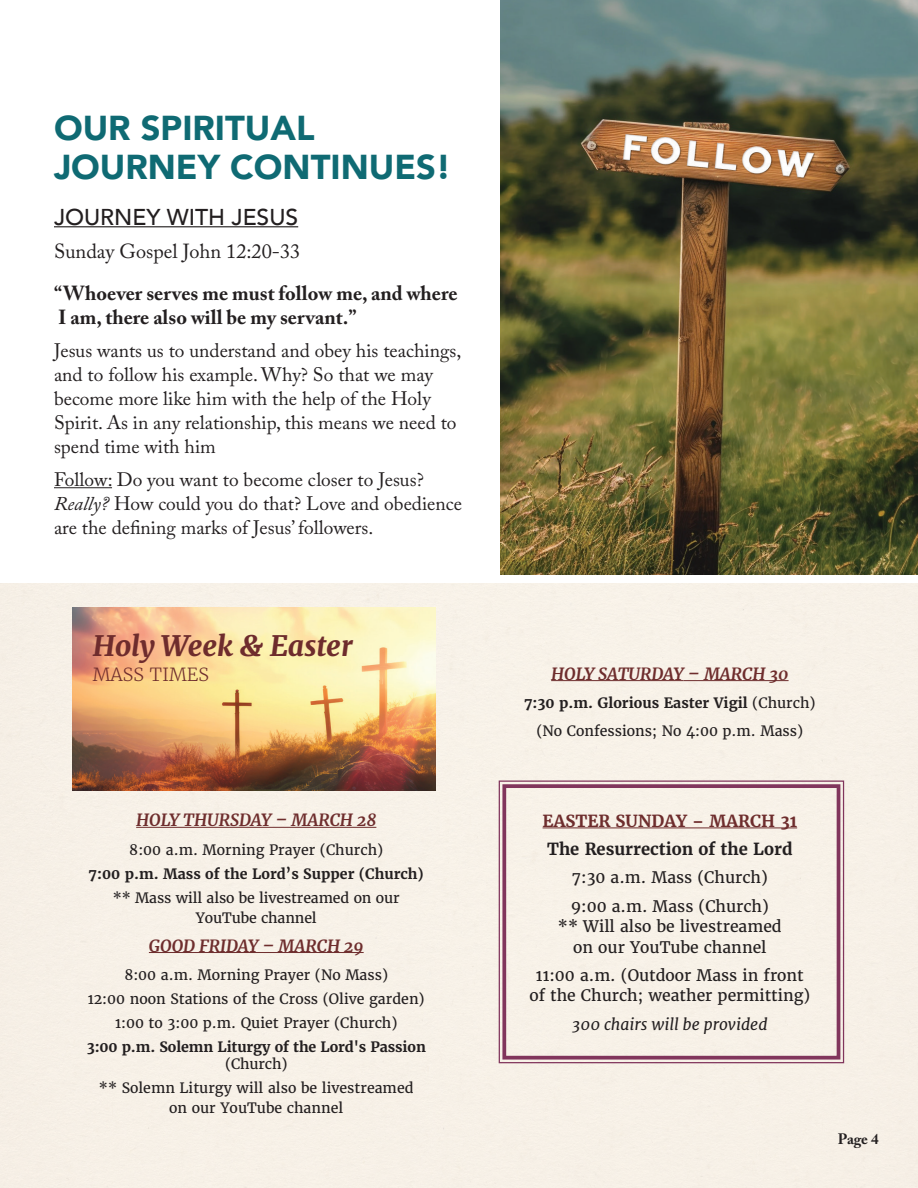
<style>
.page{position:relative;width:918px;height:1188px;background:#fff}
.page>*{position:absolute;margin:0;border:0;box-sizing:border-box;transform-origin:0 0}
.t1{font:900 34.5px/39px "Avenir";color:#0f6a73}
.t2{font:italic 800 28.05px "Merriweather";color:#6e2c2d}
.t3{font:500 22.95px "Avenir";color:#231f20}
.t4{font:700 20.25px/24px "Adobe Caslon Pro";color:#231f20}
.t5{font:20.25px "Adobe Caslon Pro";color:#231f20}
.t6{font:19.35px/24.2px "Adobe Caslon Pro";color:#231f20}
.t7{font:300 18px "Merriweather";color:#6e2c2d}
.t8{font:italic 700 16.65px "Merriweather";color:#6e2d2d}
.t9{font:700 16.65px "Merriweather";color:#231f20}
.t10{font:700 16.65px "Merriweather";color:#6e2d2d}
.t11{font:15.9px/20.5px "Merriweather";color:#231f20;text-align:center}
.t12{font:italic 15.9px "Merriweather";color:#231f20}
.t13{font:700 15px "Adobe Caslon Pro";color:#231f20}
.t14{font:14.25px/24.2px "Merriweather";color:#231f20;text-align:center}
.t15{font:700 14.25px "Merriweather";letter-spacing:-.01em;color:#231f20}
.s1{font-style:italic}
.s2{font-weight:700}
</style>
<div class="page">
<div style="left:0;top:583px;width:918px;height:605px;background:#f7f1e7"></div>
<hr style="left:54px;top:226px;width:244px;height:1px;background:#231f20">
<hr style="left:54px;top:487px;width:58px;height:1px;background:#231f20">
<img style="left:501px;top:0;width:417px;height:575px">
<hr style="left:136px;top:827px;width:240px;height:1px;background:#6e2d2d">
<hr style="left:149px;top:952px;width:215px;height:1px;background:#6e2d2d">
<div style="left:498px;top:780px;width:347px;height:284px;background:#f7f1e8"></div>
<div style="left:502px;top:784px;width:338px;height:276px;border:4px solid #81355c"></div>
<img style="left:72px;top:608px;width:364px;height:182px">
<hr style="left:551px;top:680px;width:133px;height:1px;background:#6e2d2d">
<hr style="left:684px;top:680px;width:58px;height:1px;background:#6e2d2d">
<hr style="left:742px;top:680px;width:47px;height:1px;background:#6e2d2d">
<hr style="left:543px;top:828px;width:254px;height:1px;background:#6e2d2d">
<h1 class="t1" style="left:54px;top:108px;width:399px">OUR SPIRITUAL<br>JOURNEY CONTINUES!</h1>
<h3 class="t3" style="left:54px;top:197px;width:246px">JOURNEY WITH JESUS</h3>
<h3 class="t5" style="left:54px;top:239px;width:248px">Sunday Gospel John 12:20-33</h3>
<h3 class="t4" style="left:54px;top:281px;width:405px">“Whoever serves me must follow me, and where<br>I am, there also will be my servant.”</h3>
<h3 class="t6" style="left:54px;top:338px;width:409px">Jesus wants us to understand and obey his teachings, and to follow his example. Why? So that we may become more like him with the help of the Holy Spirit. As in any relationship, this means we need to spend time with him</h3>
<h3 class="t6" style="left:54px;top:467px;width:410px">Follow: Do you want to become closer to Jesus?<br><span class="s1">Really?</span> How could you do that? Love and obedience are the defining marks of Jesus’ followers.</h3>
<h2 class="t2" style="left:93px;top:628px;width:261px">Holy Week &amp; Easter</h2>
<p class="t7" style="left:93px;top:664px;width:118px">MASS TIMES</p>
<p class="t8" style="left:551px;top:663px;width:239px">HOLY SATURDAY – MARCH 30</p>
<p class="t14" style="left:524px;top:689px;width:293px;line-height:28.2px"><span class="s2">7:30 p.m. Glorious Easter Vigil</span> (Church) (No Confessions; No 4:00 p.m. Mass)</p>
<p class="t8" style="left:136px;top:810px;width:242px">HOLY THURSDAY – MARCH 28</p>
<p class="t14" style="left:129px;top:837px;width:255px">8:00 a.m. Morning Prayer (Church)</p>
<p class="t15" style="left:89px;top:864px;width:337px">7:00 p.m. Mass of the Lord’s Supper (Church)</p>
<p class="t14" style="left:113px;top:887px;width:288px;line-height:20.5px">** Mass will also be livestreamed on our<br>YouTube channel</p>
<p class="t8" style="left:149px;top:935px;width:216px">GOOD FRIDAY – MARCH 29</p>
<p class="t14" style="left:88px;top:963px;width:338px">8:00 a.m. Morning Prayer (No Mass)<br>12:00 noon Stations of the Cross (Olive garden)<br>1:00 to 3:00 p.m. Quiet Prayer (Church)</p>
<p class="t15" style="left:87px;top:1038px;width:341px">3:00 p.m. Solemn Liturgy of the Lord's Passion</p>
<p class="t14" style="left:99px;top:1051px;width:316px">(Church)<br>** Solemn Liturgy will also be livestreamed</p>
<p class="t14" style="left:169px;top:1096px;width:176px">on our YouTube channel</p>
<p class="t10" style="left:543px;top:810px;width:256px">EASTER SUNDAY – MARCH 31</p>
<p class="t9" style="left:547px;top:838px;width:247px">The Resurrection of the Lord</p>
<p class="t11" style="left:571px;top:864px;width:200px;line-height:28.2px;text-align:left">7:30 a.m. Mass (Church)<br>9:00 a.m. Mass (Church)</p>
<p class="t11" style="left:558px;top:916px;width:225px">** Will also be livestreamed on our YouTube channel</p>
<p class="t11" style="left:529px;top:965px;width:282px">11:00 a.m. (Outdoor Mass in front of the Church; weather permitting)</p>
<p class="t12" style="left:572px;top:1014px;width:197px">300 chairs will be provided</p>
<p class="t13" style="left:838px;top:1130px;width:42px">Page 4</p>
</div>
